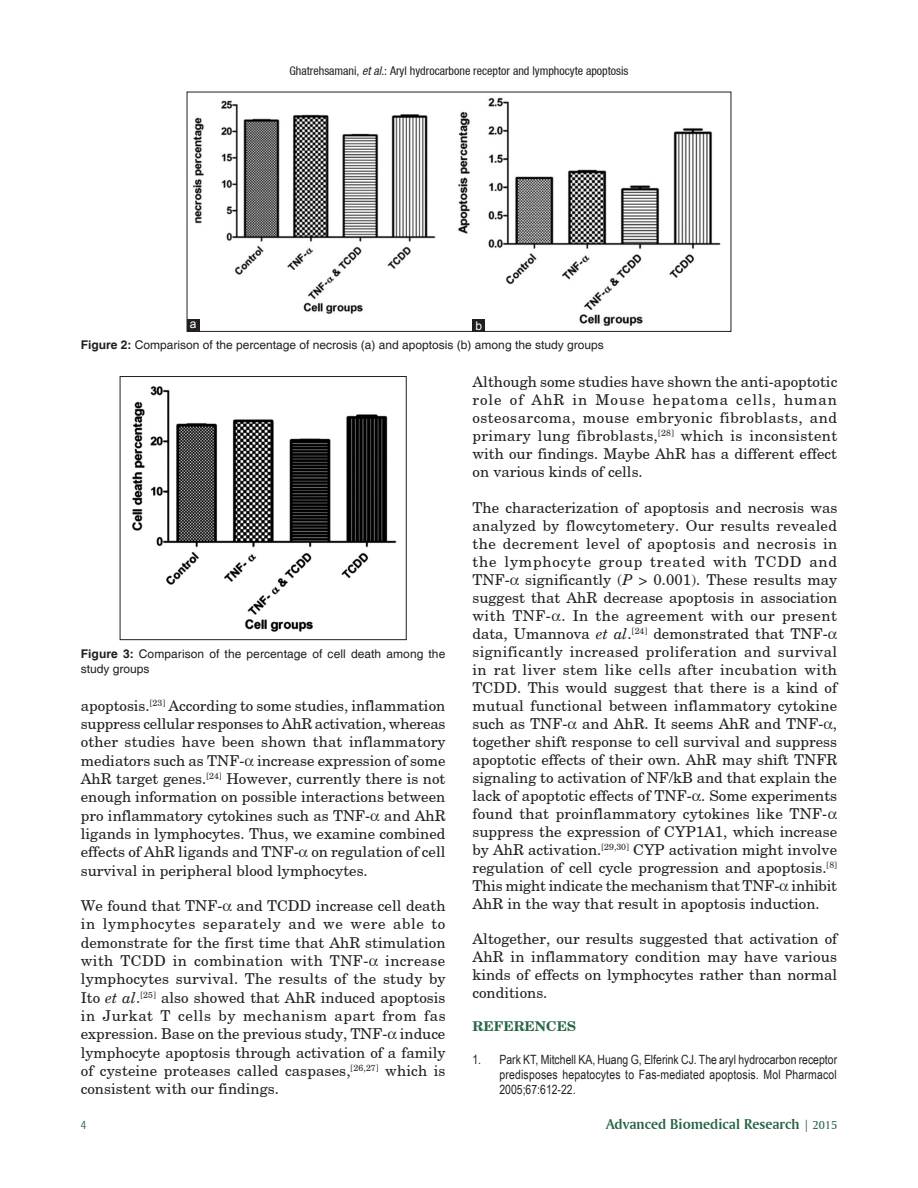
<style>
.page{position:relative;width:918px;height:1188px;background:#fff}
.page>*{position:absolute;margin:0;border:0;box-sizing:border-box;transform-origin:0 0}
.TX{font:15px/18px "New Century Schoolbook";color:#231f20;text-align:justify}
.t1{font:15px "Amerigo BT Bold A";color:#286446}
.t2{font:700 13.5px "Century Schoolbook BT";color:#286446}
.REF{font:12.75px/15.3px "Arial Narrow";letter-spacing:.015em;color:#231f20;text-align:justify}
.FGC{font:12px/15px "Helvetica";color:#231f20}
.t3{font:12px "Heavenetica Cond 5 SH";color:#231f20}
.LABEL{font:12px "Arial";color:#fff}
.t4{font:12px "Bell Centennial BT Address";color:#286446}
.s1{font-family:"Heavenetica Cond 5 Obl SH"}
.s2{font-weight:700}
.s3{font-family:"New Century Schlbk";font-style:italic}
.s4{font-family:"Amerigo BT Roman A";font-size:12px}
</style>
<div class="page">
<img style="left:132px;top:386px;width:265px;height:246px">
<div style="left:120px;top:376px;width:286px;height:264px;border:1px solid #231f20"></div>
<img style="left:193px;top:97px;width:528px;height:229px">
<div style="left:187px;top:92px;width:544px;height:240px;border:1px solid #231f20"></div>
<div style="left:472px;top:319px;width:13px;height:13px;background:#231f20"></div>
<div style="left:187px;top:319px;width:13px;height:13px;background:#231f20"></div>
<p class="t3" style="left:289px;top:63px;width:341px">Ghatrehsamani, <span class="s1">et al</span>.: Aryl hydrocarbone receptor and lymphocyte apoptosis</p>
<p class="LABEL" style="left:190px;top:316px;width:8px">a</p>
<p class="LABEL" style="left:476px;top:318px;width:8px">b</p>
<p class="FGC" style="left:81px;top:338px;width:524px"><span class="s2">Figure 2:</span> Comparison of the percentage of necrosis (a) and apoptosis (b) among the study groups</p>
<p class="FGC" style="left:81px;top:646px;width:366px"><span class="s2">Figure 3:</span> Comparison of the percentage of cell death among the study groups</p>
<p class="TX" style="left:81px;top:696px;width:366px">apoptosis.<sup>[23]</sup> According to some studies, inflammation suppress cellular responses to AhR activation, whereas other studies have been shown that inflammatory mediators such as TNF‑ increase expression of some AhR target genes.<sup>[24]</sup> However, currently there is not enough information on possible interactions between pro inflammatory cytokines such as TNF‑ and AhR ligands in lymphocytes. Thus, we examine combined effects of AhR ligands and TNF‑ on regulation of cell survival in peripheral blood lymphocytes.</p>
<p class="TX" style="left:81px;top:896px;width:366px">We found that TNF‑ and TCDD increase cell death in lymphocytes separately and we were able to demonstrate for the first time that AhR stimulation with TCDD in combination with TNF‑ increase lymphocytes survival. The results of the study by Ito <span class="s3">et al</span>.<sup>[25]</sup> also showed that AhR induced apoptosis in Jurkat T cells by mechanism apart from fas expression. Base on the previous study, TNF‑ induce lymphocyte apoptosis through activation of a family of cysteine proteases called caspases,<sup>[26,27]</sup> which is consistent with our findings.</p>
<p class="TX" style="left:472px;top:373px;width:366px">Although some studies have shown the anti‑apoptotic role of AhR in Mouse hepatoma cells, human osteosarcoma, mouse embryonic fibroblasts, and primary lung fibroblasts,<sup>[28]</sup> which is inconsistent with our findings. Maybe AhR has a different effect on various kinds of cells.</p>
<p class="TX" style="left:472px;top:498px;width:366px;text-align:left">The characterization of apoptosis and necrosis was analyzed by flowcytometery. Our results revealed the decrement level of apoptosis and necrosis in the lymphocyte group treated with TCDD and TNF‑ significantly (<span class="s3">P</span> &gt; 0.001). These results may suggest that AhR decrease apoptosis in association with TNF‑ . In the agreement with our present data, Umannova <span class="s3">et al</span>.<sup>[24]</sup> demonstrated that TNF‑ significantly increased proliferation and survival in rat liver stem like cells after incubation with TCDD. This would suggest that there is a kind of mutual functional between inflammatory cytokine such as TNF‑ and AhR. It seems AhR and TNF‑ , together shift response to cell survival and suppress apoptotic effects of their own. AhR may shift TNFR signaling to activation of NF/kB and that explain the lack of apoptotic effects of TNF‑ . Some experiments found that proinflammatory cytokines like TNF‑ suppress the expression of CYP1A1, which increase by AhR activation.<sup>[29,30]</sup> CYP activation might involve regulation of cell cycle progression and apoptosis.<sup>[8] </sup>This might indicate the mechanism that TNF‑ inhibit AhR in the way that result in apoptosis induction.</p>
<p class="TX" style="left:472px;top:929px;width:366px">Altogether, our results suggested that activation of AhR in inflammatory condition may have various kinds of effects on lymphocytes rather than normal conditions.</p>
<h1 class="t2" style="left:472px;top:1018px;width:105px">REFERENCES</h1>
<p class="REF" style="left:500px;top:1051px;width:339px;text-indent:-27px">1. Park KT, Mitchell KA, Huang G, Elferink CJ. The aryl hydrocarbon receptor predisposes hepatocytes to Fas‑mediated apoptosis. Mol Pharmacol 2005;67:612‑22.</p>
<p class="t4" style="left:81px;top:1118px;width:7px">4</p>
<p class="t1" style="left:606px;top:1115px;width:233px">Advanced Biomedical Research <span class="s4">| 2015</span></p>
</div>
